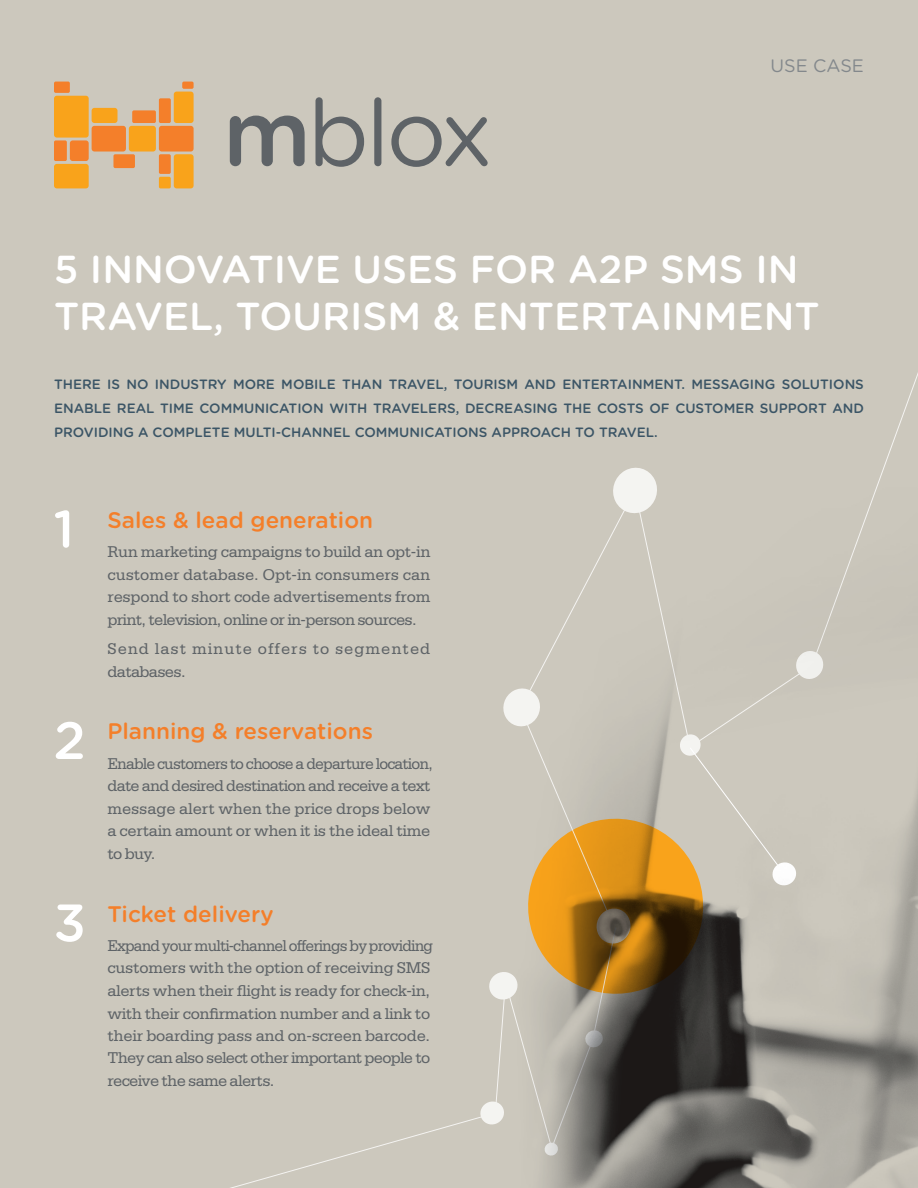
<style>
.page{position:relative;width:918px;height:1188px;background:#ccc8bd}
.page>*{position:absolute;margin:0;border:0;box-sizing:border-box;transform-origin:0 0}
.t1{font:500 52.5px "Gotham Rounded";color:#fff}
.t2{font:500 39px/46.8px "Gotham Rounded";color:#fff}
.t3{font:500 22.5px "Gotham Rounded";color:#f47f2a}
.t4{font:18px "Gotham Rounded";color:#83888c}
.t5{font:16.5px/22.5px "Serifa Std";letter-spacing:-.025em;color:#5e6367;scale:.95 1}
.t6{font:16.5px/22.5px "Serifa Std";letter-spacing:-.045em;color:#5e6367;scale:.96 1}
.t7{font:16.5px/22.5px "Serifa Std";letter-spacing:-.025em;color:#5e6367;text-align:justify}
.t8{font:16.5px/22.5px "Serifa Std";letter-spacing:.06em;color:#5e6367}
.t9{font:500 13.5px/24px "Gotham Rounded";color:#3b5566;text-align:justify}
</style>
<div class="page">
<svg style="left:230px;top:1101px;width:263px;height:87px"></svg>
<img style="left:493px;top:408px;width:425px;height:780px">
<div style="left:70px;top:140px;width:19px;height:21px;background:#f47f2a;border-radius:3px"></div>
<div style="left:92px;top:126px;width:34px;height:26px;background:#f47f2a;border-radius:3px"></div>
<div style="left:159px;top:126px;width:35px;height:26px;background:#f47f2a;border-radius:3px"></div>
<div style="left:182px;top:82px;width:12px;height:7px;background:#f47f2a;border-radius:2px"></div>
<div style="left:54px;top:82px;width:16px;height:11px;background:#f47f2a;border-radius:2px"></div>
<div style="left:54px;top:140px;width:13px;height:21px;background:#f47f2a;border-radius:2px"></div>
<div style="left:113px;top:154px;width:22px;height:14px;background:#f47f2a;border-radius:2px"></div>
<div style="left:132px;top:110px;width:24px;height:13px;background:#f47f2a;border-radius:2px"></div>
<div style="left:159px;top:98px;width:12px;height:25px;background:#f47f2a;border-radius:2px"></div>
<div style="left:159px;top:154px;width:12px;height:20px;background:#f47f2a;border-radius:2px"></div>
<div style="left:54px;top:96px;width:35px;height:42px;background:#f9a31b;border-radius:3px"></div>
<div style="left:54px;top:164px;width:35px;height:24px;background:#f9a31b;border-radius:3px"></div>
<div style="left:92px;top:108px;width:26px;height:15px;background:#f9a31b;border-radius:3px"></div>
<div style="left:129px;top:126px;width:27px;height:26px;background:#f9a31b;border-radius:3px"></div>
<div style="left:174px;top:92px;width:20px;height:31px;background:#f9a31b;border-radius:3px"></div>
<div style="left:174px;top:154px;width:20px;height:34px;background:#f9a31b;border-radius:3px"></div>
<div style="left:159px;top:177px;width:12px;height:11px;background:#f9a31b;border-radius:2px"></div>
<svg style="left:230px;top:116px;width:75px;height:50px"></svg>
<svg style="left:316px;top:97px;width:48px;height:70px"></svg>
<div style="left:374px;top:97px;width:7px;height:69px;background:#5e6367;border-radius:4px"></div>
<svg style="left:391px;top:117px;width:97px;height:50px"></svg>
<p class="t4" style="left:771px;top:53px;width:95px">USE CASE</p>
<h2 class="t2" style="left:54px;top:244px;width:767px">5 INNOVATIVE USES FOR A2P SMS IN<br>TRAVEL, TOURISM &amp; ENTERTAINMENT</h2>
<p class="t9" style="left:54px;top:371px;width:812px">THERE IS NO INDUSTRY MORE MOBILE THAN TRAVEL, TOURISM AND ENTERTAINMENT. MESSAGING SOLUTIONS ENABLE REAL TIME COMMUNICATION WITH TRAVELERS, DECREASING THE COSTS OF CUSTOMER SUPPORT AND PROVIDING A COMPLETE MULTI-CHANNEL COMMUNICATIONS APPROACH TO TRAVEL.</p>
<h1 class="t1" style="left:53px;top:491px;width:22px">1</h1>
<h3 class="t3" style="left:107px;top:504px;width:267px">Sales &amp; lead generation</h3>
<p class="t7" style="left:107px;top:541px;width:324px">Run marketing campaigns to build an opt-in customer database. Opt-in consumers can respond to short code advertisements from print, television, online or in-person sources.</p>
<p class="t8" style="left:107px;top:638px;width:324px">Send last minute offers to segmented databases.</p>
<h1 class="t1" style="left:53px;top:703px;width:34px">2</h1>
<h3 class="t3" style="left:107px;top:715px;width:267px">Planning &amp; reservations</h3>
<p class="t6" style="left:107px;top:752px;width:340px">Enable customers to choose a departure location, date and desired destination and receive a text message alert when the price drops below a certain amount or when it is the ideal time to buy.</p>
<h1 class="t1" style="left:53px;top:885px;width:34px">3</h1>
<h3 class="t3" style="left:107px;top:898px;width:168px">Ticket delivery</h3>
<p class="t5" style="left:107px;top:935px;width:344px">Expand your multi-channel offerings by providing customers with the option of receiving SMS alerts when their flight is ready for check-in, with their confirmation number and a link to their boarding pass and on-screen barcode.<br>They can also select other important people to receive the same alerts.</p>
</div>
